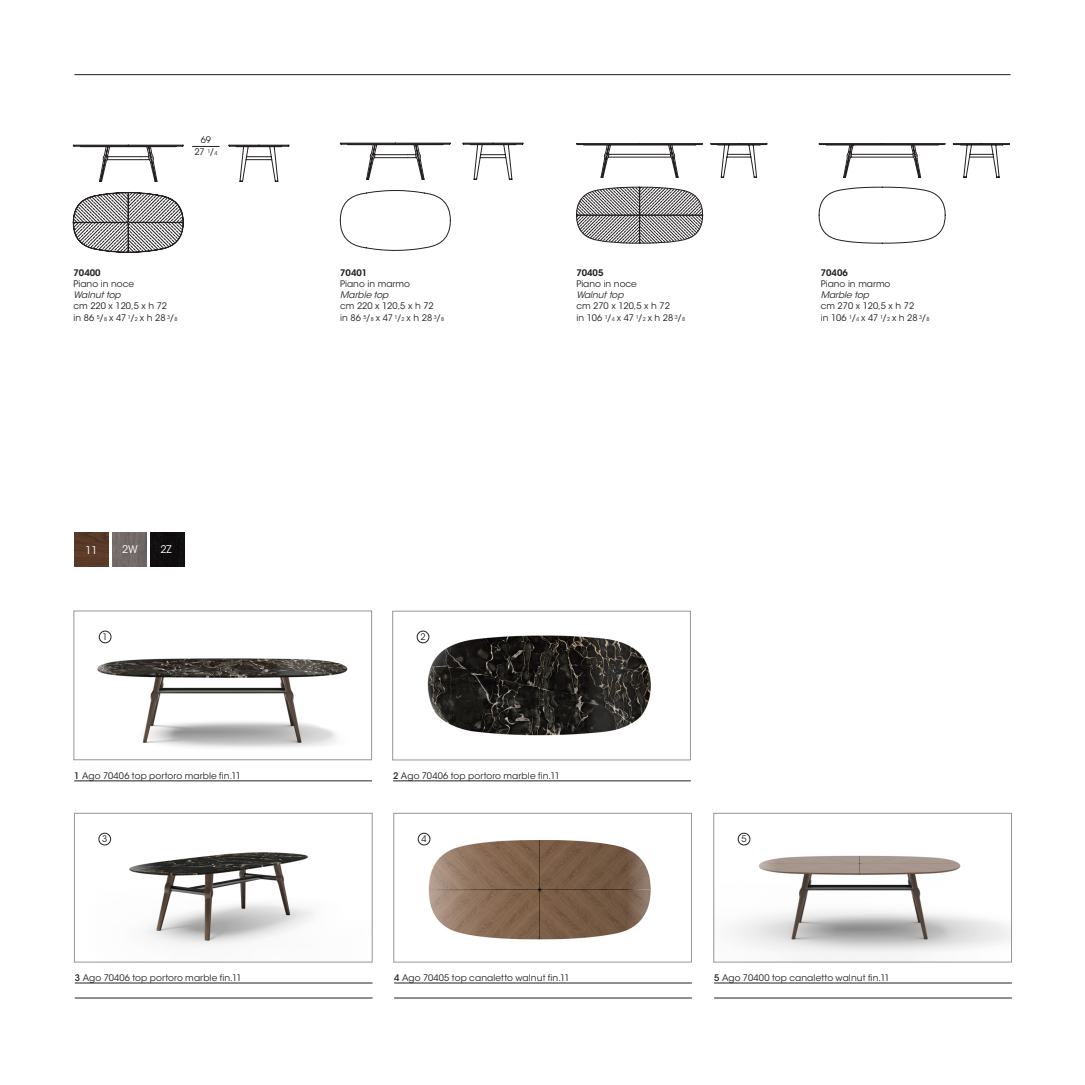
<style>
.page{position:relative;width:1085px;height:1085px;background:#fff}
.page>*{position:absolute;margin:0;border:0;box-sizing:border-box;transform-origin:0 0}
.t1{font:10.5px "ITC Avant Garde Std";color:#fff}
.t2{font:9px/12px "ITC Avant Garde Std";color:#231f20}
.t3{font:italic 9px "ITC Avant Garde Std";color:#231f20}
.t4{font:600 9px "ITC Avant Garde Std";color:#231f20}
.s1{font-size:5.25px}
.s2{font-weight:500}
</style>
<div class="page">
<img style="left:417px;top:834px;width:234px;height:106px">
<div style="left:393px;top:813px;width:298px;height:149px;border:1px solid #939598"></div>
<hr style="left:394px;top:982px;width:297px;height:1px;background:#231f20">
<hr style="left:394px;top:997px;width:297px;height:1px;background:#231f20">
<div style="left:418px;top:832px;width:12px;height:13px;border:1px solid #231f20;border-radius:50%"></div>
<img style="left:733px;top:834px;width:276px;height:126px">
<div style="left:713px;top:813px;width:298px;height:149px;border:1px solid #939598"></div>
<hr style="left:714px;top:982px;width:297px;height:1px;background:#231f20">
<hr style="left:714px;top:997px;width:297px;height:1px;background:#231f20">
<div style="left:737px;top:832px;width:13px;height:13px;border:1px solid #231f20;border-radius:50%"></div>
<img style="left:97px;top:632px;width:251px;height:116px">
<div style="left:74px;top:610px;width:298px;height:149px;border:1px solid #939598"></div>
<div style="left:99px;top:630px;width:12px;height:13px;border:1px solid #231f20;border-radius:50%"></div>
<img style="left:416px;top:632px;width:235px;height:104px">
<div style="left:392px;top:611px;width:298px;height:149px;border:1px solid #939598"></div>
<hr style="left:74px;top:780px;width:298px;height:1px;background:#231f20">
<hr style="left:393px;top:780px;width:297px;height:1px;background:#231f20">
<div style="left:417px;top:630px;width:12px;height:13px;border:1px solid #231f20;border-radius:50%"></div>
<img style="left:98px;top:834px;width:215px;height:111px">
<div style="left:74px;top:813px;width:298px;height:149px;border:1px solid #939598"></div>
<hr style="left:75px;top:982px;width:297px;height:1px;background:#231f20">
<hr style="left:75px;top:997px;width:297px;height:1px;background:#231f20">
<div style="left:99px;top:832px;width:12px;height:13px;border:1px solid #231f20;border-radius:50%"></div>
<img style="left:74px;top:532px;width:34px;height:34px">
<img style="left:112px;top:532px;width:34px;height:34px">
<img style="left:151px;top:532px;width:34px;height:34px">
<svg style="left:73px;top:192px;width:111px;height:61px"></svg>
<svg style="left:228px;top:144px;width:61px;height:38px"></svg>
<svg style="left:73px;top:145px;width:110px;height:37px"></svg>
<svg style="left:462px;top:142px;width:61px;height:38px"></svg>
<svg style="left:340px;top:143px;width:110px;height:37px"></svg>
<svg style="left:340px;top:190px;width:110px;height:61px"></svg>
<svg style="left:710px;top:143px;width:57px;height:35px"></svg>
<svg style="left:576px;top:143px;width:126px;height:35px"></svg>
<svg style="left:576px;top:187px;width:127px;height:56px"></svg>
<svg style="left:818px;top:187px;width:127px;height:56px"></svg>
<svg style="left:952px;top:143px;width:57px;height:35px"></svg>
<svg style="left:818px;top:143px;width:127px;height:35px"></svg>
<hr style="left:74px;top:74px;width:936px;height:1px;background:#231f20">
<svg style="left:192px;top:146px;width:27px;height:1px"></svg>
<p class="t2" style="left:194px;top:134px;width:24px;text-align:center">69<br>27 <sup>1</sup>/<span class="s1">4</span></p>
<p class="t4" style="left:74px;top:267px;width:29px">70400</p>
<p class="t2" style="left:74px;top:277px;width:62px">Piano in noce</p>
<p class="t3" style="left:74px;top:289px;width:51px">Walnuttop</p>
<p class="t2" style="left:74px;top:300px;width:105px">cm 220 x 120,5 x h 72<br>in 86 <sup>5</sup>/<span class="s1">8</span> x 47 <sup>1</sup>/<span class="s1">2</span> x h 28 <sup>3</sup>/<span class="s1">8</span></p>
<p class="t4" style="left:340px;top:267px;width:29px">70401</p>
<p class="t2" style="left:340px;top:277px;width:71px">Piano in marmo</p>
<p class="t3" style="left:340px;top:289px;width:52px">Marble top</p>
<p class="t2" style="left:340px;top:300px;width:105px">cm 220 x 120,5 x h 72<br>in 86 <sup>5</sup>/<span class="s1">8</span> x 47 <sup>1</sup>/<span class="s1">2</span> x h 28 <sup>3</sup>/<span class="s1">8</span></p>
<p class="t4" style="left:576px;top:267px;width:29px">70405</p>
<p class="t2" style="left:576px;top:277px;width:62px">Piano in noce</p>
<p class="t3" style="left:576px;top:289px;width:51px">Walnuttop</p>
<p class="t2" style="left:576px;top:300px;width:110px">cm 270 x 120,5 x h 72<br>in 106 <sup>1</sup>/<span class="s1">4</span> x 47 <sup>1</sup>/<span class="s1">2</span> x h 28 <sup>3</sup>/<span class="s1">8</span></p>
<p class="t4" style="left:820px;top:267px;width:29px">70406</p>
<p class="t2" style="left:820px;top:277px;width:71px">Piano in marmo</p>
<p class="t3" style="left:820px;top:289px;width:52px">Marble top</p>
<p class="t2" style="left:820px;top:300px;width:110px">cm 270 x 120,5 x h 72<br>in 106 <sup>1</sup>/<span class="s1">4</span> x 47 <sup>1</sup>/<span class="s1">2</span> x h 28 <sup>3</sup>/<span class="s1">8</span></p>
<p class="t1" style="left:85px;top:543px;width:14px">11</p>
<p class="t1" style="left:122px;top:543px;width:17px">2W</p>
<p class="t1" style="left:160px;top:543px;width:13px">2Z</p>
<p class="t2" style="left:102px;top:631px;width:7px">1</p>
<p class="t2" style="left:420px;top:631px;width:7px">2</p>
<p class="t2" style="left:74px;top:769px;width:168px"><span class="s2">1</span> Ago 70406 top portoro marble fin.11</p>
<p class="t2" style="left:393px;top:769px;width:168px"><span class="s2">2</span> Ago 70406 top portoro marble fin.11</p>
<p class="t2" style="left:102px;top:833px;width:7px">3</p>
<p class="t2" style="left:75px;top:971px;width:168px"><span class="s2">3</span> Ago 70406 top portoro marble fin.11</p>
<p class="t2" style="left:421px;top:833px;width:7px">4</p>
<p class="t2" style="left:394px;top:971px;width:177px"><span class="s2">4</span> Ago 70405 top canaletto walnut fin.11</p>
<p class="t2" style="left:741px;top:833px;width:7px">5</p>
<p class="t2" style="left:714px;top:971px;width:177px"><span class="s2">5</span> Ago 70400 top canaletto walnut fin.11</p>
</div>
